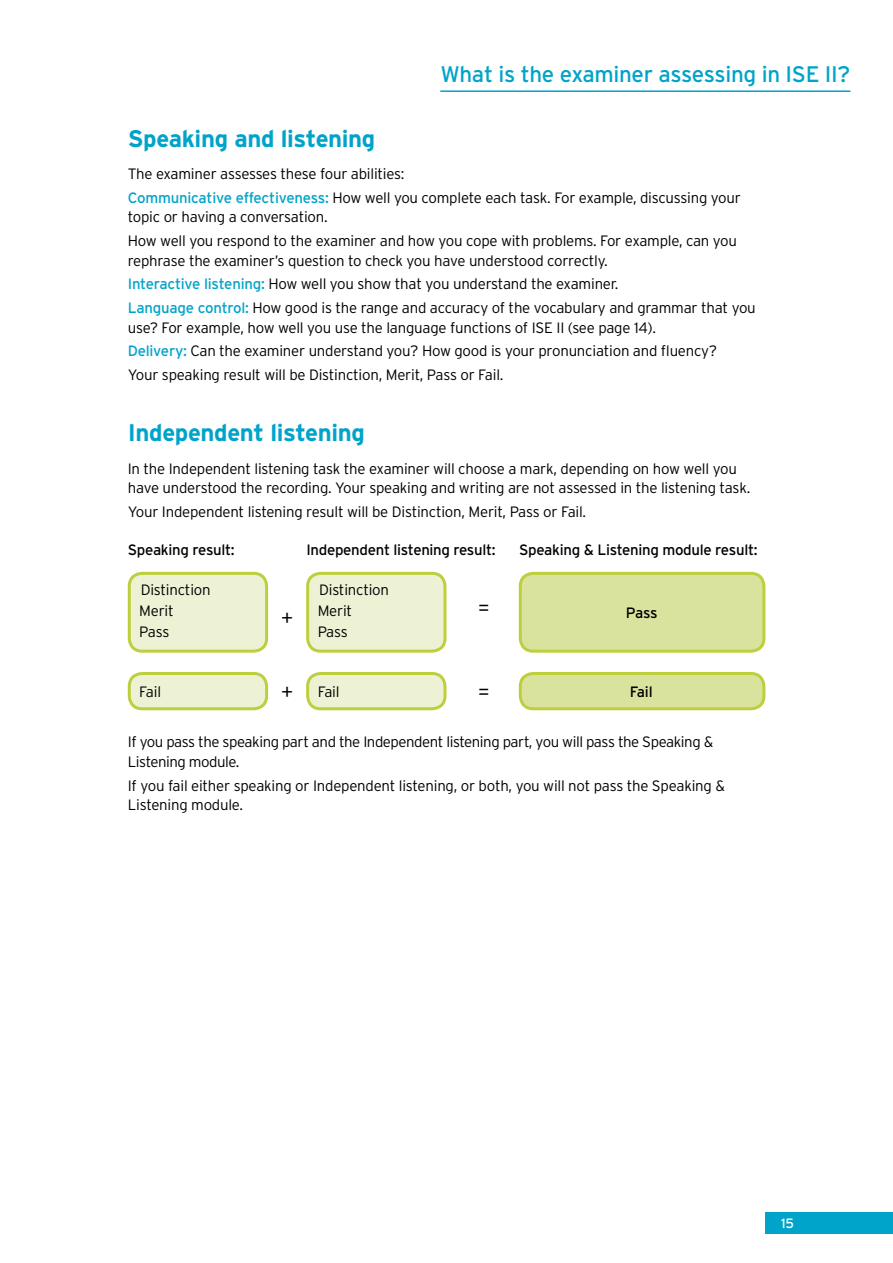
<style>
.page{position:relative;width:893px;height:1263px;background:#fff}
.page>*{position:absolute;margin:0;border:0;box-sizing:border-box;transform-origin:0 0}
.t1{font:700 24px "Interstate";letter-spacing:-.015em;color:#00a3c9}
.t2{font:22.5px "Interstate";letter-spacing:-.015em;color:#00a3c9}
.t3{font:300 21px "Interstate";color:#000}
.t4{font:300 15px/23.7px "Interstate";letter-spacing:-.015em;color:#000}
.t5{font:15px "Interstate";letter-spacing:-.02em;color:#000}
.t6{font:13.5px "Interstate";color:#fff}
.s1{font-weight:400;color:#00a3c9}
.s2{font-size:21px}
</style>
<div class="page">
<div style="left:765px;top:1212px;width:128px;height:21px;background:#00a3c9"></div>
<hr style="left:440px;top:90px;width:410px;height:2px;background:#00a3c9">
<div style="left:129px;top:573px;width:138px;height:78px;background:#edf2d5;border-radius:13px"></div>
<div style="left:128px;top:572px;width:140px;height:81px;border:3px solid #bdcf3c;border-radius:13px"></div>
<div style="left:308px;top:573px;width:137px;height:78px;background:#edf2d5;border-radius:13px"></div>
<div style="left:306px;top:572px;width:140px;height:81px;border:3px solid #bdcf3c;border-radius:13px"></div>
<div style="left:520px;top:573px;width:244px;height:78px;background:#dae39d;border-radius:13px"></div>
<div style="left:519px;top:572px;width:246px;height:81px;border:3px solid #bdcf3c;border-radius:13px"></div>
<div style="left:129px;top:673px;width:138px;height:36px;background:#edf2d5;border-radius:13px"></div>
<div style="left:128px;top:672px;width:140px;height:38px;border:3px solid #bdcf3c;border-radius:13px"></div>
<div style="left:308px;top:673px;width:137px;height:36px;background:#edf2d5;border-radius:13px"></div>
<div style="left:306px;top:672px;width:140px;height:38px;border:3px solid #bdcf3c;border-radius:13px"></div>
<div style="left:520px;top:673px;width:244px;height:36px;background:#dae39d;border-radius:13px"></div>
<div style="left:519px;top:672px;width:246px;height:38px;border:3px solid #bdcf3c;border-radius:13px"></div>
<h2 class="t2" style="left:441px;top:61px;width:411px">What is the examiner assessing in ISE II?</h2>
<h1 class="t1" style="left:128px;top:125px;width:249px">Speaking and listening</h1>
<p class="t4" style="left:128px;top:162px;width:615px">The examiner assesses these four abilities:<br><span class="s1">Communicative effectiveness:</span> How well you complete each task. For example, discussing your</p>
<p class="t4" style="left:128px;top:205px;width:611px">topic or having a conversation.<br>How well you respond to the examiner and how you cope with problems. For example, can you</p>
<p class="t4" style="left:128px;top:248px;width:629px">rephrase the examiner’s question to check you have understood correctly.<br><span class="s1">Interactive listening:</span> How well you show that you understand the examiner.<br><span class="s1">Language control:</span> How good is the range and accuracy of the vocabulary and grammar that you</p>
<p class="t4" style="left:128px;top:315px;width:591px">use? For example, how well you use the language functions of ISE II (see page 14).<br><span class="s1">Delivery:</span> Can the examiner understand you? How good is your pronunciation and fluency?<br>Your speaking result will be Distinction, Merit, Pass or Fail.</p>
<h1 class="t1" style="left:128px;top:419px;width:239px">Independent listening</h1>
<p class="t4" style="left:128px;top:458px;width:624px;line-height:19.5px">In the Independent listening task the examiner will choose a mark, depending on how well you have understood the recording. Your speaking and writing are not assessed in the listening task.</p>
<p class="t4" style="left:128px;top:499px;width:460px">Your Independent listening result will be Distinction, Merit, Pass or Fail.</p>
<p class="t5" style="left:128px;top:542px;width:108px">Speaking result:</p>
<p class="t5" style="left:306px;top:542px;width:191px">Independent listening result:</p>
<p class="t5" style="left:519px;top:542px;width:240px">Speaking &amp; Listening module result:</p>
<p class="t4" style="left:139px;top:579px;width:73px;line-height:21px">Distinction<br>Merit<br>Pass</p>
<p class="t4" style="left:318px;top:579px;width:73px;line-height:21px">Distinction<br>Merit<br>Pass</p>
<h3 class="t3" style="left:281px;top:606px;width:14px">+</h3>
<h3 class="t3" style="left:478px;top:595px;width:14px">=</h3>
<p class="t5" style="left:626px;top:605px;width:33px">Pass</p>
<p class="t4" style="left:139px;top:680px;width:23px">Fail</p>
<p class="t4" style="left:281px;top:680px;width:60px"><span class="s2">+</span> Fail</p>
<h3 class="t3" style="left:478px;top:679px;width:14px">=</h3>
<p class="t5" style="left:630px;top:683px;width:24px">Fail</p>
<p class="t4" style="left:128px;top:732px;width:587px;line-height:19.5px">If you pass the speaking part and the Independent listening part, you will pass the Speaking &amp;<br>Listening module.</p>
<p class="t4" style="left:128px;top:775px;width:599px;line-height:19.5px">If you fail either speaking or Independent listening, or both, you will not pass the Speaking &amp;<br>Listening module.</p>
<p class="t6" style="left:781px;top:1215px;width:14px">15</p>
</div>
